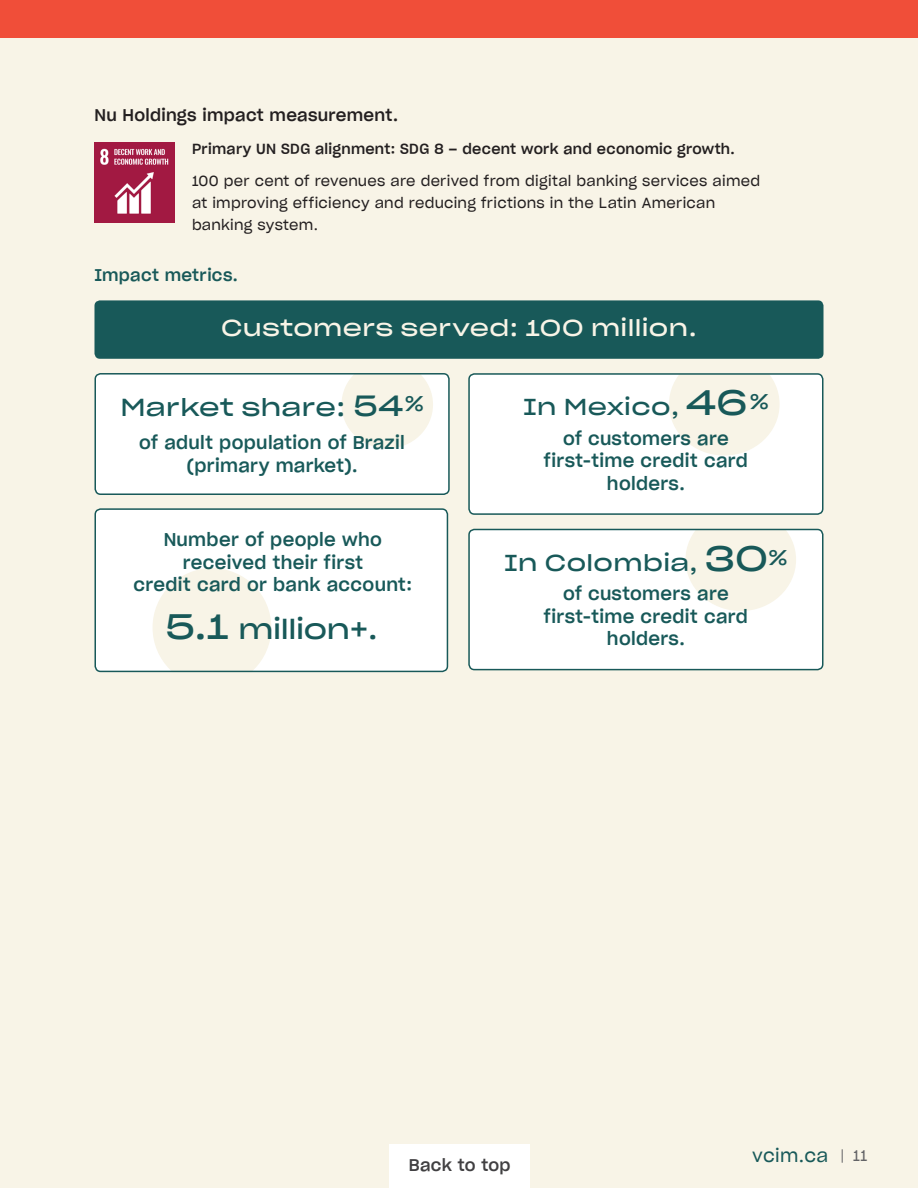
<style>
.page{position:relative;width:918px;height:1188px;background:#f8f4e7}
.page>*{position:absolute;margin:0;border:0;box-sizing:border-box;transform-origin:0 0}
.Main_Heading_-_cream{font:27px "Sharp Grotesk Book 25";letter-spacing:-.015em;color:#185959}
.Bullet{font:24px "Sharp Grotesk Book 25";letter-spacing:.015em;color:#185959}
.Bullet-2{font:22.5px "Sharp Grotesk Book 25";letter-spacing:.02em;color:#f8f4e7}
.Bullet-3{font:22.5px "Sharp Grotesk Book 25";letter-spacing:.015em;color:#185959}
.Bullet-4{font:18px/22.5px "Sharp Grotesk Medium 20";letter-spacing:.02em;color:#185959;text-align:center}
.t1{font:18px "Sharp Grotesk Book 20";letter-spacing:.02em;color:#185959}
.Bold_11pt{font:16.5px "Sharp Grotesk Medium 20";letter-spacing:.02em;color:#231f20}
.Subhead{font:16.5px "Sharp Grotesk Medium 20";letter-spacing:.02em;color:#185959}
.t2{font:16.5px "Sharp Grotesk Medium 20";letter-spacing:.02em;color:#414042}
.t3{font:15px "Sharp Grotesk Book 20";color:#636366}
.Bullet-5{font:14.25px/21.8px "Sharp Grotesk Book 20";letter-spacing:.02em;color:#231f20}
.Body{font:14.25px "Sharp Grotesk Medium 20";letter-spacing:.02em;color:#231f20}
.s1{font-size:28.5px}
.s2{font-size:34.5px}
</style>
<div class="page">
<div style="left:389px;top:1145px;width:141px;height:43px;background:#fff"></div>
<svg style="left:842px;top:1149px;width:1px;height:14px"></svg>
<div style="left:95px;top:509px;width:352px;height:163px;background:#fff;border-radius:5px"></div>
<div style="left:153px;top:568px;width:118px;height:119px;background:#f8f4e7;border-radius:50%"></div>
<div style="left:94px;top:508px;width:354px;height:164px;border:2px solid #185959;border-radius:5px"></div>
<div style="left:95px;top:374px;width:354px;height:120px;background:#fff;border-radius:5px"></div>
<div style="left:341px;top:361px;width:92px;height:88px;background:#f8f4e7;border-radius:50%"></div>
<div style="left:94px;top:373px;width:356px;height:122px;border:2px solid #185959;border-radius:5px"></div>
<div style="left:469px;top:529px;width:354px;height:140px;background:#fff;border-radius:5px"></div>
<div style="left:685px;top:508px;width:111px;height:103px;background:#f8f4e7;border-radius:50%"></div>
<div style="left:468px;top:529px;width:355px;height:141px;border:2px solid #185959;border-radius:5px"></div>
<div style="left:469px;top:374px;width:354px;height:140px;background:#fff;border-radius:5px"></div>
<div style="left:669px;top:353px;width:111px;height:103px;background:#f8f4e7;border-radius:50%"></div>
<div style="left:468px;top:373px;width:355px;height:142px;border:2px solid #185959;border-radius:5px"></div>
<div style="left:94px;top:300px;width:729px;height:59px;background:#185959;border-radius:5px"></div>
<img style="left:94px;top:142px;width:81px;height:80px">
<div style="left:0;top:0;width:918px;height:38px;background:#f04e39"></div>
<p class="Bold_11pt" style="left:94px;top:101px;width:305px">Nu Holdings impact measurement.</p>
<p class="Body" style="left:192px;top:137px;width:544px">Primary UN SDG alignment: SDG 8 – decent work and economic growth.</p>
<p class="Bullet-5" style="left:192px;top:169px;width:570px">100 per cent of revenues are derived from digital banking services aimed at improving efficiency and reducing frictions in the Latin American banking system.</p>
<p class="Subhead" style="left:94px;top:262px;width:145px">Impact metrics.</p>
<p class="Bullet-2" style="left:221px;top:308px;width:477px">Customers served: 100 million.</p>
<p class="Bullet" style="left:121px;top:386px;width:305px">Market share: <span class="s1">54</span><sup>%</sup></p>
<p class="Bullet-4" style="left:139px;top:430px;width:267px">of adult population of Brazil (primary market).</p>
<p class="Bullet-4" style="left:134px;top:527px;width:280px">Number of people who received their first<br>credit card or bank account:</p>
<p class="Main_Heading_-_cream" style="left:165px;top:605px;width:214px"><span class="s2">5.1</span> million+.</p>
<p class="Bullet-3" style="left:523px;top:387px;width:247px">In Mexico, <span class="s2">46</span><sup>%</sup></p>
<p class="Bullet-4" style="left:544px;top:426px;width:205px">of customers are first-time credit card holders.</p>
<p class="Bullet-3" style="left:504px;top:543px;width:285px">In Colombia, <span class="s2">30</span><sup>%</sup></p>
<p class="Bullet-4" style="left:544px;top:581px;width:205px">of customers are first-time credit card holders.</p>
<p class="t2" style="left:409px;top:1151px;width:103px">Back to top</p>
<p class="t1" style="left:752px;top:1141px;width:78px">vcim.ca</p>
<p class="t3" style="left:853px;top:1144px;width:15px">11</p>
</div>
